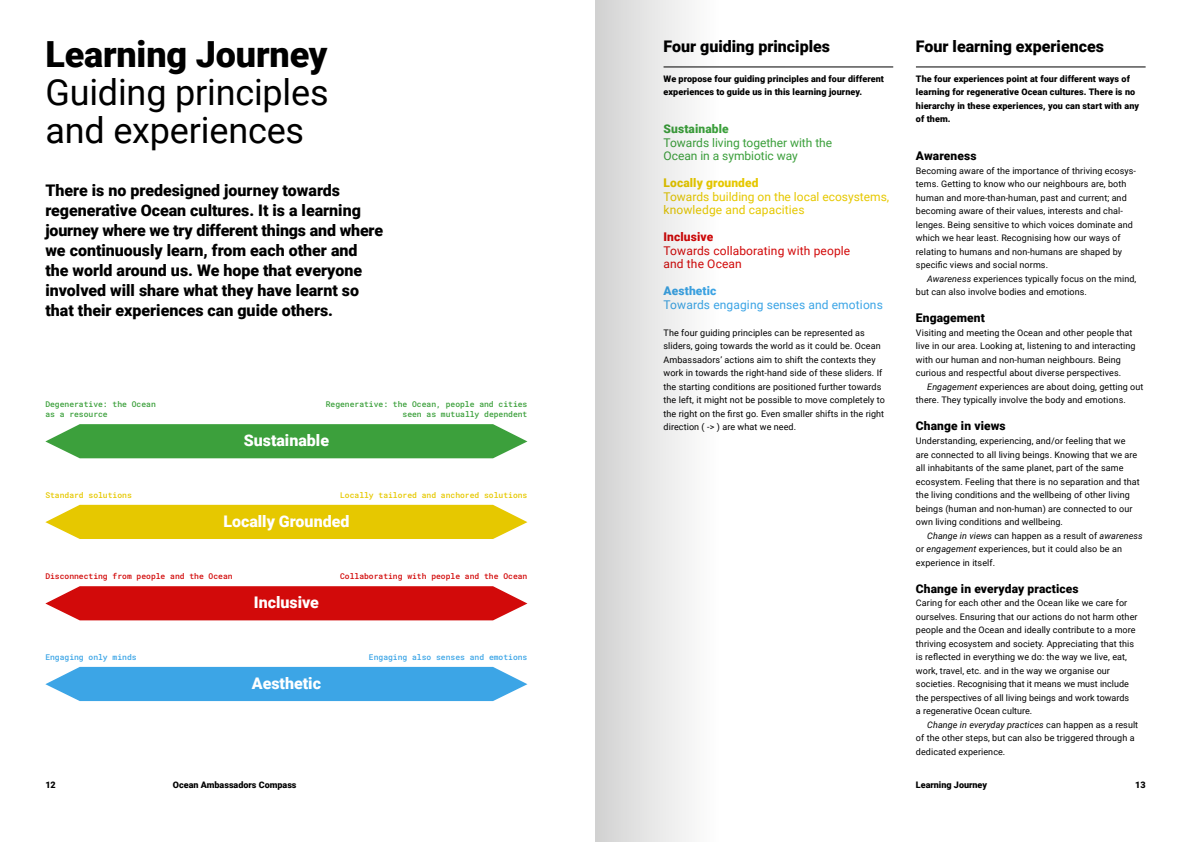
<style>
.page{position:relative;width:1191px;height:842px;background:#fff}
.page>*{position:absolute;margin:0;border:0;box-sizing:border-box;transform-origin:0 0}
.t1{font:36px/38px "Roboto";letter-spacing:-.005em;color:#000}
.t2{font:900 36px "Roboto";letter-spacing:-.005em;color:#000}
.t3{font:900 16px/20px "Roboto";color:#000}
.t4{font:900 16px "Roboto";color:#fff}
.t5{font:12px/13.5px "Roboto";color:#e6c800}
.t6{font:900 12px "Roboto";letter-spacing:.01em;color:#000}
.t7{font:12px/13.5px "Roboto";letter-spacing:-.005em;color:#3ca03c}
.t8{font:12px/13.5px "Roboto";letter-spacing:.01em;color:#d20a0a}
.t9{font:12px "Roboto";letter-spacing:.01em;color:#3ca5e6}
.t10{font:900 12px "Roboto";letter-spacing:.01em;color:#e6c800}
.t11{font:900 12px "Roboto";letter-spacing:.01em;color:#3ca03c}
.t12{font:900 12px "Roboto";letter-spacing:.01em;color:#d20a0a}
.t13{font:900 12px "Roboto";letter-spacing:.01em;color:#3ca5e6}
.t14{font:9px/13.5px "Roboto";letter-spacing:.01em;color:#000}
.t15{font:900 9px/13.5px "Roboto";letter-spacing:.01em;color:#000}
.t16{font:8px/10px "Roboto Mono";color:#3ca03c}
.t17{font:8px "Roboto Mono";color:#d20a0a}
.t18{font:8px "Roboto Mono";color:#e6c800}
.t19{font:8px "Roboto Mono";color:#3ca5e6}
.s1{font-style:italic}
</style>
<div class="page">
<svg style="left:45px;top:424px;width:482px;height:34px;background:#4aa74a"></svg>
<hr style="left:663px;top:66px;width:230px;height:1px;background:#000">
<hr style="left:916px;top:66px;width:229px;height:1px;background:#000">
<svg style="left:45px;top:505px;width:482px;height:34px;background:#e7cb12"></svg>
<svg style="left:45px;top:586px;width:482px;height:34px;background:#d51c1c"></svg>
<svg style="left:45px;top:667px;width:482px;height:34px;background:#49abe7"></svg>
<div style="left:595px;top:0;width:189px;height:842px;background:linear-gradient(to right,#d7d7d7,#fff)"></div>
<h1 class="t2" style="left:45px;top:29px;width:284px">Learning Journey</h1>
<h1 class="t1" style="left:45px;top:72px;width:285px">Guiding principles and experiences</h1>
<p class="t3" style="left:45px;top:180px;width:339px">There is no predesigned journey towards regenerative Ocean cultures. It is a learning journey where we try different things and where we continuously learn, from each other and the world around us. We hope that everyone involved will share what they have learnt so that their experiences can guide others.</p>
<h2 class="t3" style="left:663px;top:36px;width:168px">Four guiding principles</h2>
<p class="t15" style="left:663px;top:72px;width:222px">We propose four guiding principles and four different experiences to guide us in this learning journey.</p>
<h3 class="t11" style="left:663px;top:121px;width:67px">Sustainable</h3>
<h3 class="t7" style="left:663px;top:135px;width:170px">Towards living together with the<br>Ocean in a symbiotic way</h3>
<h3 class="t10" style="left:663px;top:175px;width:97px">Locally grounded</h3>
<h3 class="t5" style="left:663px;top:189px;width:227px">Towards building on the local ecosystems, knowledge and capacities</h3>
<h3 class="t12" style="left:663px;top:229px;width:51px">Inclusive</h3>
<h3 class="t8" style="left:663px;top:243px;width:188px">Towards collaborating with people and the Ocean</h3>
<h3 class="t13" style="left:663px;top:283px;width:54px">Aesthetic</h3>
<h3 class="t9" style="left:663px;top:296px;width:221px">Towards engaging senses and emotions</h3>
<p class="t14" style="left:663px;top:326px;width:223px">The four guiding principles can be represented as sliders, going towards the world as it could be. Ocean Ambassadors’ actions aim to shift the contexts they work in towards the right-hand side of these sliders. If the starting conditions are positioned further towards the left, it might not be possible to move completely to the right on the first go. Even smaller shifts in the right direction ( -&gt; ) are what we need.</p>
<h2 class="t3" style="left:916px;top:36px;width:190px">Four learning experiences</h2>
<p class="t15" style="left:916px;top:72px;width:225px">The four experiences point at four different ways of learning for regenerative Ocean cultures. There is no hierarchy in these experiences, you can start with any of them.</p>
<h3 class="t6" style="left:916px;top:148px;width:62px">Awareness</h3>
<p class="t14" style="left:916px;top:164px;width:222px">Becoming aware of the importance of thriving ecosys&shy;tems. Getting to know who our neighbours are, both human and more-than-human, past and current; and becoming aware of their values, interests and chal&shy;lenges. Being sensitive to which voices dominate and which we hear least. Recognising how our ways of relating to humans and non-humans are shaped by specific views and social norms.</p>
<p class="t14" style="left:916px;top:272px;width:222px;text-indent:11px"><span class="s1">Awareness</span> experiences typically focus on the mind, but can also involve bodies and emotions.</p>
<h3 class="t6" style="left:916px;top:310px;width:71px">Engagement</h3>
<p class="t14" style="left:916px;top:326px;width:221px">Visiting and meeting the Ocean and other people that live in our area. Looking at, listening to and interacting with our human and non-human neighbours. Being curious and respectful about diverse perspectives.</p>
<p class="t14" style="left:916px;top:380px;width:229px;text-indent:11px"><span class="s1">Engagement</span> experiences are about doing, getting out there. They typically involve the body and emotions.</p>
<h3 class="t6" style="left:916px;top:418px;width:91px">Change in views</h3>
<p class="t14" style="left:916px;top:434px;width:225px">Understanding, experiencing, and/or feeling that we are connected to all living beings. Knowing that we are all inhabitants of the same planet, part of the same ecosystem. Feeling that there is no separation and that the living conditions and the wellbeing of other living beings (human and non-human) are connected to our own living conditions and wellbeing.</p>
<p class="t14" style="left:916px;top:528px;width:228px;text-indent:11px"><span class="s1">Change in views</span> can happen as a result of <span class="s1">awareness </span>or <span class="s1">engagement</span> experiences, but it could also be an experience in itself.</p>
<h3 class="t6" style="left:916px;top:580px;width:164px">Change in everyday practices</h3>
<p class="t14" style="left:916px;top:596px;width:223px">Caring for each other and the Ocean like we care for ourselves. Ensuring that our actions do not harm other people and the Ocean and ideally contribute to a more thriving ecosystem and society. Appreciating that this is reflected in everything we do: the way we live, eat, work, travel, etc. and in the way we organise our societies. Recognising that it means we must include the perspectives of all living beings and work towards<br>a regenerative Ocean culture.</p>
<p class="t14" style="left:916px;top:717px;width:224px;text-indent:11px"><span class="s1">Change in everyday practices</span> can happen as a result of the other steps, but can also be triggered through a dedicated experience.</p>
<p class="t15" style="left:916px;top:777px;width:73px">Learning Journey</p>
<p class="t16" style="left:45px;top:399px;width:112px">Degenerative: the Ocean as a resource</p>
<p class="t16" style="left:326px;top:399px;width:203px;text-align:right">Regenerative: the Ocean, people and cities seen as mutually dependent</p>
<h2 class="t4" style="left:244px;top:429px;width:87px">Sustainable</h2>
<p class="t18" style="left:45px;top:490px;width:88px">Standard solutions</p>
<p class="t18" style="left:340px;top:490px;width:189px">Locally tailored and anchored solutions</p>
<h2 class="t4" style="left:223px;top:510px;width:127px">Locally Grounded</h2>
<p class="t17" style="left:45px;top:571px;width:189px">Disconnecting from people and the Ocean</p>
<p class="t17" style="left:340px;top:571px;width:189px">Collaborating with people and the Ocean</p>
<h2 class="t4" style="left:254px;top:591px;width:67px">Inclusive</h2>
<p class="t19" style="left:45px;top:652px;width:93px">Engaging only minds</p>
<p class="t19" style="left:369px;top:652px;width:160px">Engaging also senses and emotions</p>
<h2 class="t4" style="left:252px;top:672px;width:71px">Aesthetic</h2>
<p class="t15" style="left:45px;top:777px;width:12px">12</p>
<p class="t15" style="left:173px;top:777px;width:125px">Ocean Ambassadors Compass</p>
<p class="t15" style="left:1135px;top:777px;width:12px">13</p>
</div>
